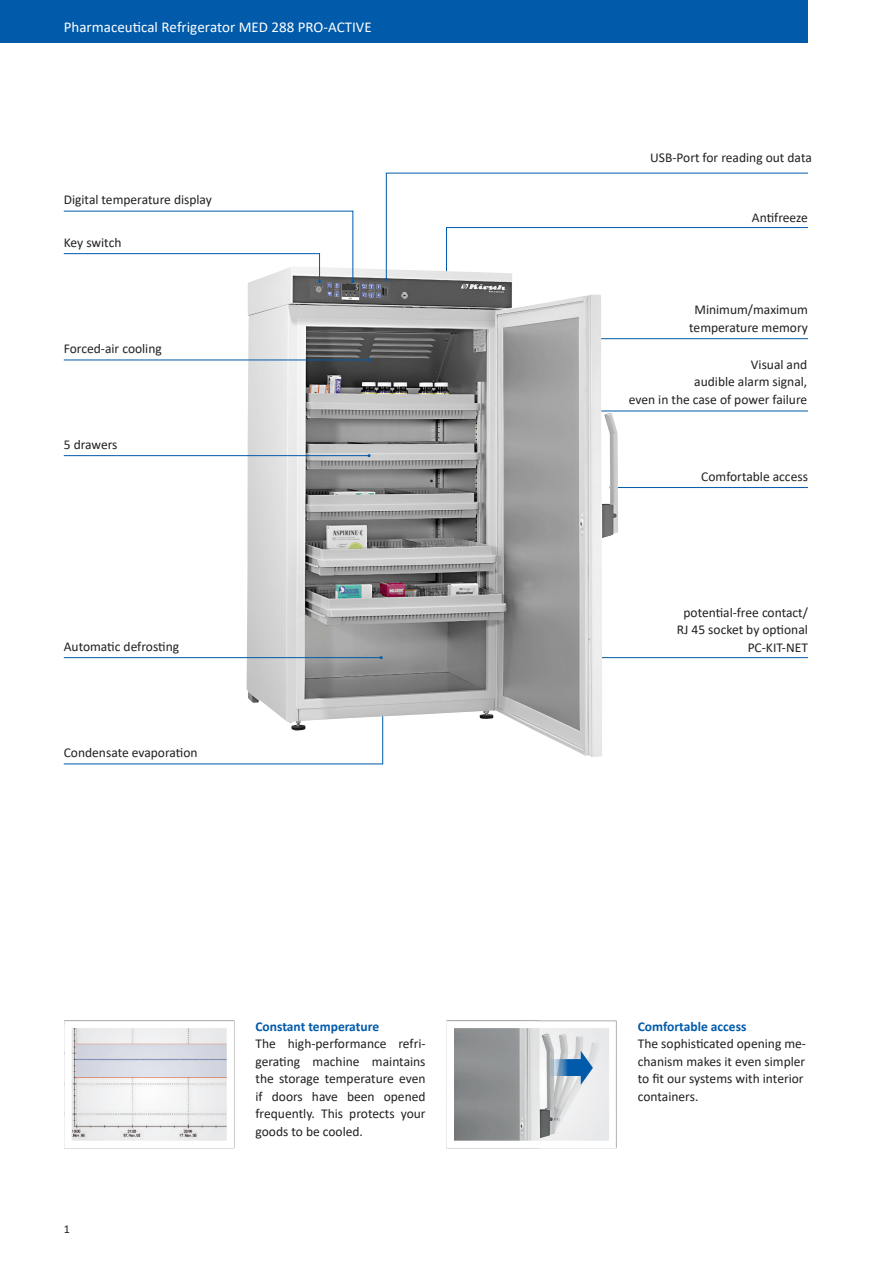
<style>
.page{position:relative;width:893px;height:1263px;background:#fff}
.page>*{position:absolute;margin:0;border:0;box-sizing:border-box;transform-origin:0 0}
.t1{font:15px "Calibri";color:#fff}
.Fließtext_9_pt_-_2_m{font:13.5px/17.5px "Calibri";color:#231f20}
.Fließtext_9_pt_Stand{font:13.5px "Calibri";color:#231f20}
.t2{font:700 13.5px "Calibri";color:#015aaa}
.t3{font:12px "Calibri";color:#231f20}
</style>
<div class="page">
<svg style="left:63px;top:757px;width:321px;height:8px"></svg>
<hr style="left:449px;top:338px;width:359px;height:1px;background:#015aaa">
<hr style="left:376px;top:411px;width:432px;height:1px;background:#015aaa">
<hr style="left:376px;top:657px;width:432px;height:1px;background:#015aaa">
<svg style="left:446px;top:1020px;width:171px;height:129px"></svg>
<div style="left:0;top:0;width:808px;height:43px;background:#015aaa"></div>
<svg style="left:546px;top:1060px;width:35px;height:16px"></svg>
<svg style="left:581px;top:1051px;width:12px;height:34px"></svg>
<hr style="left:611px;top:487px;width:197px;height:1px;background:#015aaa">
<svg style="left:64px;top:1020px;width:171px;height:129px"></svg>
<img style="left:246px;top:266px;width:372px;height:491px">
<svg style="left:386px;top:172px;width:422px;height:108px"></svg>
<hr style="left:64px;top:360px;width:305px;height:1px;background:#015aaa">
<hr style="left:64px;top:455px;width:305px;height:1px;background:#015aaa">
<hr style="left:64px;top:657px;width:317px;height:1px;background:#015aaa">
<svg style="left:374px;top:656px;width:9px;height:3px"></svg>
<svg style="left:63px;top:210px;width:291px;height:73px"></svg>
<p class="t1" style="left:64px;top:17px;width:309px">Pharmaceutical Refrigerator MED 288 PRO-ACTIVE</p>
<p class="Fließtext_9_pt_Stand" style="left:64px;top:190px;width:150px">Digital temperature display</p>
<p class="Fließtext_9_pt_Stand" style="left:64px;top:233px;width:59px">Key switch</p>
<p class="Fließtext_9_pt_Stand" style="left:64px;top:339px;width:100px">Forced-air cooling</p>
<p class="Fließtext_9_pt_Stand" style="left:64px;top:435px;width:55px">5 drawers</p>
<p class="Fließtext_9_pt_Stand" style="left:64px;top:637px;width:117px">Automatic defrosting</p>
<p class="Fließtext_9_pt_Stand" style="left:64px;top:743px;width:135px">Condensate evaporation</p>
<p class="t3" style="left:64px;top:1221px;width:8px">1</p>
<p class="t2" style="left:255px;top:1017px;width:125px">Constant temperature</p>
<p class="Fließtext_9_pt_-_2_m" style="left:255px;top:1035px;width:172px;text-align:justify">The high-performance refri&shy;gerating machine maintains the storage temperature even if doors have been opened frequently. This protects your goods to be cooled.</p>
<p class="Fließtext_9_pt_Stand" style="left:650px;top:148px;width:163px">USB-Port for reading out data</p>
<p class="Fließtext_9_pt_Stand" style="left:752px;top:208px;width:58px">Antifreeze</p>
<p class="Fließtext_9_pt_Stand" style="left:694px;top:300px;width:115px">Minimum/maximum</p>
<p class="Fließtext_9_pt_Stand" style="left:689px;top:318px;width:120px">temperature memory</p>
<p class="Fließtext_9_pt_Stand" style="left:751px;top:355px;width:58px">Visual and</p>
<p class="Fließtext_9_pt_Stand" style="left:694px;top:373px;width:115px">audible alarm signal,</p>
<p class="Fließtext_9_pt_Stand" style="left:629px;top:390px;width:180px">even in the case of power failure</p>
<p class="Fließtext_9_pt_Stand" style="left:701px;top:467px;width:108px">Comfortable access</p>
<p class="Fließtext_9_pt_-_2_m" style="left:677px;top:603px;width:133px;text-align:right">potential-free contact/<br>RJ 45 socket by optional<br>PC-KIT-NET</p>
<p class="t2" style="left:638px;top:1017px;width:110px">Comfortable access</p>
<p class="Fließtext_9_pt_-_2_m" style="left:638px;top:1035px;width:170px">The sophisticated opening me&shy;chanism makes it even simpler to fit our systems with interior containers.</p>
</div>
